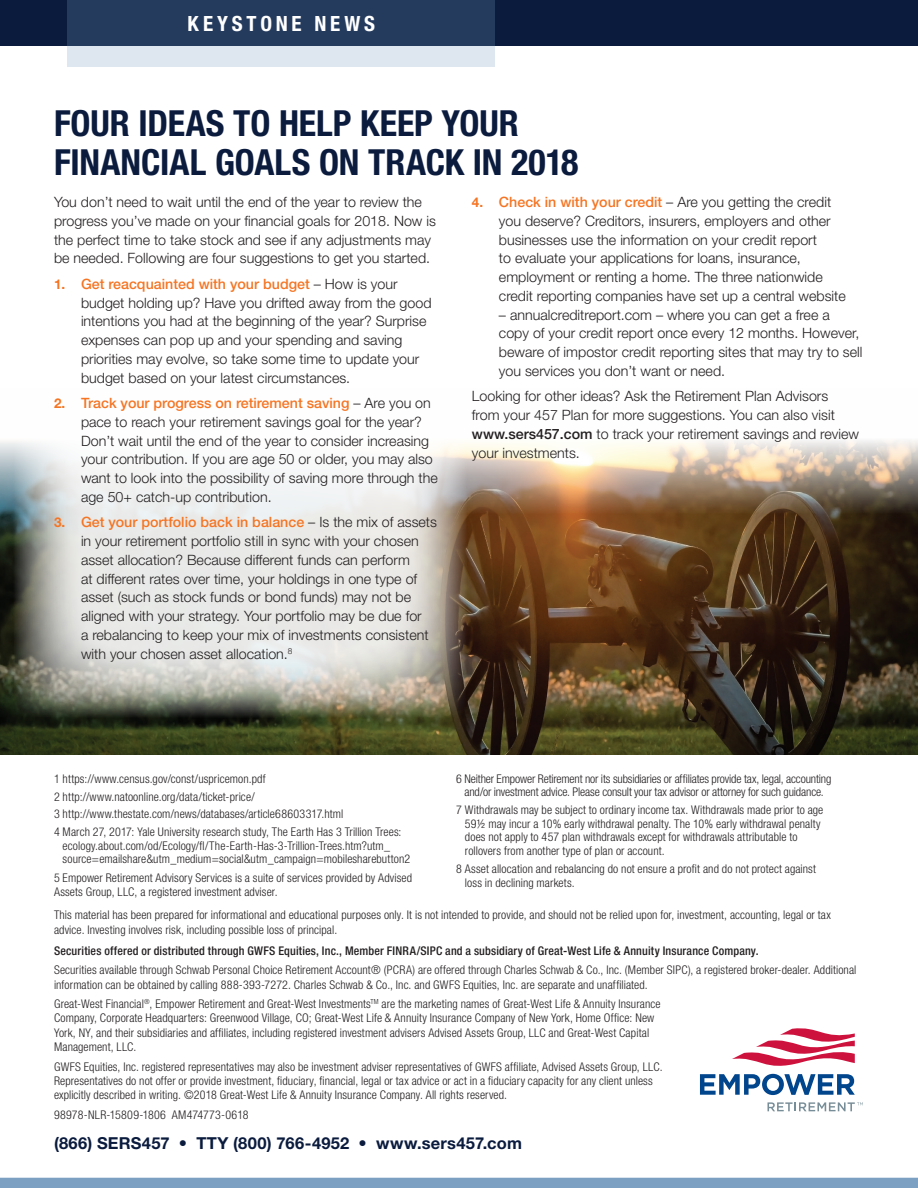
<style>
.page{position:relative;width:918px;height:1188px;background:#fff}
.page>*{position:absolute;margin:0;border:0;box-sizing:border-box;transform-origin:0 0}
.Flyer_Title{font:700 condensed 36px/39px "Helvetica Neue LT Std";letter-spacing:-.005em;color:#0a1b3e}
.t1{font:700 condensed 21px "Helvetica Neue LT Std";letter-spacing:.18em;color:#fff}
.t2{font:700 16.5px "Helvetica Neue LT Std";letter-spacing:.02em;color:#0a1b3e}
.Body_Copy{font:300 14.25px/18.8px "Helvetica Neue LT Std";color:#231f20}
.Disclosure{font:300 condensed 12px/14.2px "Helvetica Neue LT Std";letter-spacing:.01em;color:#231f20}
.Disclosure-2{font:300 condensed 12px/13.5px "Helvetica Neue LT Std";letter-spacing:-.01em;color:#231f20;text-align:center}
.Disclosure-3{font:500 condensed 12px "Helvetica Neue LT Std";letter-spacing:.015em;color:#231f20}
.s1{font-weight:700;font-size:13.5px;color:#f57523}
.s2{font-weight:500;color:#f57523}
.s3{font-weight:500}
</style>
<div class="page">
<img style="left:0;top:440px;width:918px;height:315px">
<svg style="left:14px;top:440px;width:453px;height:278px"></svg>
<svg style="left:700px;top:1028px;width:155px;height:67px"></svg>
<svg style="left:768px;top:1102px;width:95px;height:9px"></svg>
<div style="left:0;top:1178px;width:918px;height:10px;background:#7ba0c2"></div>
<div style="left:0;top:0;width:918px;height:46px;background:#0a1b3e"></div>
<svg style="left:68px;top:0;width:427px;height:67px;background:#5e708b"></svg>
<h2 class="t1" style="left:188px;top:11px;width:189px">KEYSTONE NEWS</h2>
<p class="Flyer_Title" style="left:54px;top:103px;width:526px">FOUR IDEAS TO HELP KEEP YOUR<br>FINANCIAL GOALS ON TRACK IN 2018</p>
<p class="Body_Copy" style="left:54px;top:192px;width:383px">You don’t need to wait until the end of the year to review the progress you’ve made on your financial goals for 2018. Now is the perfect time to take stock and see if any adjustments may be needed. Following are four suggestions to get you started.</p>
<p class="Body_Copy" style="left:81px;top:274px;width:352px;text-indent:-27px"><span class="s1">1.</span> <span class="s2">Get reacquainted with your budget</span> – How is your budget holding up? Have you drifted away from the good intentions you had at the beginning of the year? Surprise expenses can pop up and your spending and saving priorities may evolve, so take some time to update your budget based on your latest circumstances.</p>
<p class="Body_Copy" style="left:81px;top:393px;width:358px;text-indent:-27px"><span class="s1">2.</span> <span class="s2">Track your progress on retirement saving</span> – Are you on pace to reach your retirement savings goal for the year?<br>Don’t wait until the end of the year to consider increasing your contribution. If you are age 50 or older, you may also want to look into the possibility of saving more through the age 50+ catch-up contribution.</p>
<p class="Body_Copy" style="left:81px;top:513px;width:358px;text-indent:-27px"><span class="s1">3.</span> <span class="s2">Get your portfolio back in balance</span> – Is the mix of assets in your retirement portfolio still in sync with your chosen asset allocation? Because different funds can perform<br>at different rates over time, your holdings in one type of asset (such as stock funds or bond funds) may not be aligned with your strategy. Your portfolio may be due for<br>a rebalancing to keep your mix of investments consistent with your chosen asset allocation.<sup>8</sup></p>
<p class="Body_Copy" style="left:499px;top:192px;width:348px;text-indent:-27px"><span class="s1">4.</span> <span class="s2">Check in with your credit</span> – Are you getting the credit you deserve? Creditors, insurers, employers and other businesses use the information on your credit report<br>to evaluate your applications for loans, insurance, employment or renting a home. The three nationwide credit reporting companies have set up a central website</p>
<p class="Body_Copy" style="left:499px;top:305px;width:365px">– annualcreditreport.com – where you can get a free a copy of your credit report once every 12 months. However, beware of impostor credit reporting sites that may try to sell you services you don’t want or need.</p>
<p class="Body_Copy" style="left:472px;top:387px;width:389px">Looking for other ideas? Ask the Retirement Plan Advisors from your 457 Plan for more suggestions. You can also visit <span class="s3">www.sers457.com</span> to track your retirement savings and review your investments.</p>
<p class="Disclosure" style="left:54px;top:771px;width:213px">1 https://www.census.gov/const/uspricemon.pdf</p>
<p class="Disclosure" style="left:54px;top:789px;width:202px">2 http://www.natoonline.org/data/ticket-price/</p>
<p class="Disclosure" style="left:54px;top:807px;width:291px">3 http://www.thestate.com/news/databases/article68603317.html</p>
<p class="Disclosure" style="left:63px;top:825px;width:349px;line-height:13.5px;text-indent:-9px">4 March 27, 2017: Yale University research study, The Earth Has 3 Trillion Trees: ecology.about.com/od/Ecology/fl/The-Earth-Has-3-Trillion-Trees.htm?utm_ source=emailshare&amp;utm_medium=social&amp;utm_campaign=mobilesharebutton2</p>
<p class="Disclosure" style="left:54px;top:870px;width:360px">5 Empower Retirement Advisory Services is a suite of services provided by Advised<br>Assets Group, LLC, a registered investment adviser.</p>
<p class="Disclosure-2" style="left:456px;top:772px;width:377px">6 Neither Empower Retirement nor its subsidiaries or affiliates provide tax, legal, accounting and/or investment advice. Please consult your tax advisor or attorney for such guidance.</p>
<p class="Disclosure" style="left:465px;top:803px;width:360px;line-height:13.8px;text-indent:-9px">7 Withdrawals may be subject to ordinary income tax. Withdrawals made prior to age 59½ may incur a 10% early withdrawal penalty. The 10% early withdrawal penalty does not apply to 457 plan withdrawals except for withdrawals attributable to rollovers from another type of plan or account.</p>
<p class="Disclosure" style="left:465px;top:862px;width:353px;line-height:13.5px;text-indent:-9px">8 Asset allocation and rebalancing do not ensure a profit and do not protect against loss in declining markets.</p>
<p class="Disclosure" style="left:54px;top:908px;width:778px">This material has been prepared for informational and educational purposes only. It is not intended to provide, and should not be relied upon for, investment, accounting, legal or tax advice. Investing involves risk, including possible loss of principal.</p>
<p class="Disclosure-3" style="left:54px;top:943px;width:706px">Securities offered or distributed through GWFS Equities, Inc., Member FINRA/SIPC and a subsidiary of Great-West Life &amp; Annuity Insurance Company.</p>
<p class="Disclosure" style="left:54px;top:963px;width:804px">Securities available through Schwab Personal Choice Retirement Account® (PCRA) are offered through Charles Schwab &amp; Co., Inc. (Member SIPC), a registered broker-dealer. Additional information can be obtained by calling 888-393-7272. Charles Schwab &amp; Co., Inc. and GWFS Equities, Inc. are separate and unaffiliated.</p>
<p class="Disclosure" style="left:54px;top:997px;width:608px">Great-West Financial<sup>®</sup>, Empower Retirement and Great-West Investments<sup>TM</sup> are the marketing names of Great-West Life &amp; Annuity Insurance Company, Corporate Headquarters: Greenwood Village, CO; Great-West Life &amp; Annuity Insurance Company of New York, Home Office: New York, NY, and their subsidiaries and affiliates, including registered investment advisers Advised Assets Group, LLC and Great-West Capital Management, LLC.</p>
<p class="Disclosure" style="left:54px;top:1059px;width:610px">GWFS Equities, Inc. registered representatives may also be investment adviser representatives of GWFS affiliate, Advised Assets Group, LLC.<br>Representatives do not offer or provide investment, fiduciary, financial, legal or tax advice or act in a fiduciary capacity for any client unless explicitly described in writing. ©2018 Great-West Life &amp; Annuity Insurance Company. All rights reserved.</p>
<p class="Disclosure" style="left:54px;top:1107px;width:196px">98978-NLR-15809-1806 AM474773-0618</p>
<h3 class="t2" style="left:54px;top:1133px;width:470px">(866) SERS457 • TTY (800) 766-4952 • www.sers457.com</h3>
</div>
